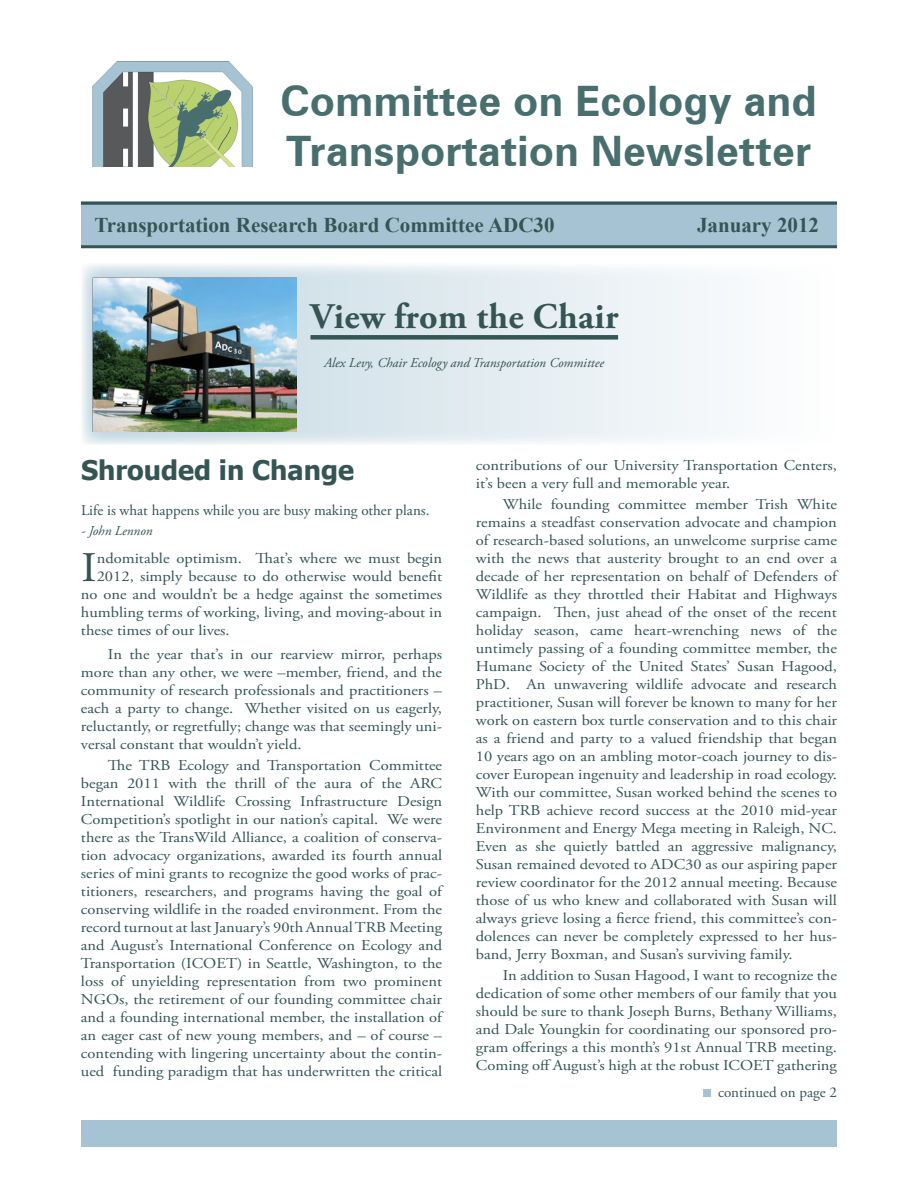
<style>
.page{position:relative;width:918px;height:1188px;background:#fff}
.page>*{position:absolute;margin:0;border:0;box-sizing:border-box;transform-origin:0 0}
.t1{font:42.15px "Adobe Garamond Pro";color:#355454;scale:1.1 1}
.t2{font:700 42px/50.4px "Zurich BT";color:#496e6e}
.t3{font:700 36px "Adobe Garamond Pro";letter-spacing:.01em;color:#355454}
.t4{font:700 27px "Tahoma";color:#355454}
.t5{font:700 21px "Times New Roman";color:#355454}
.t6{font:15px/18px "Adobe Garamond Pro";color:#355454;text-align:justify;scale:1.1 1}
.t7{font:15px "Adobe Garamond Pro";color:#355454}
.t8{font:italic 13.5px "Adobe Garamond Pro";color:#355454}
</style>
<div class="page">
<img style="left:92px;top:62px;width:161px;height:105px">
<div style="left:81px;top:201px;width:756px;height:45px;background:#a5c3d2"></div>
<hr style="left:81px;top:202px;width:756px;height:3px;background:#355454">
<hr style="left:81px;top:245px;width:756px;height:3px;background:#355454">
<div style="left:81px;top:1120px;width:756px;height:28px;background:#a5c3d2"></div>
<div style="left:703px;top:1089px;width:8px;height:8px;background:#a5c3d2"></div>
<div style="left:81px;top:264px;width:756px;height:181px;background:linear-gradient(to right,#cfdfe8,#fafbfc)"></div>
<img style="left:92px;top:278px;width:205px;height:154px">
<div style="left:310px;top:335px;width:308px;height:5px;background:#355454"></div>
<h2 class="t2" style="left:280px;top:75px;width:538px">Committee on Ecology and<br>Transportation Newsletter</h2>
<h3 class="t5" style="left:94px;top:211px;width:462px">Transportation Research Board Committee ADC30</h3>
<h3 class="t5" style="left:697px;top:211px;width:123px">January 2012</h3>
<h3 class="t3" style="left:310px;top:296px;width:309px">View from the Chair</h3>
<p class="t8" style="left:324px;top:355px;width:282px">Alex Levy, Chair Ecology and Transportation Committee</p>
<h3 class="t4" style="left:81px;top:451px;width:275px">Shrouded in Change</h3>
<p class="t7" style="left:81px;top:501px;width:350px">Life is what happens while you are busy making other plans.</p>
<p class="t8" style="left:81px;top:522px;width:73px">- John Lennon</p>
<h1 class="t1" style="left:81px;top:543px;width:16px">I</h1>
<p class="t6" style="left:97px;top:550px;width:316px">ndomitable optimism. That’s where we must begin</p>
<p class="t6" style="left:97px;top:568px;width:316px">2012, simply because to do otherwise would benefit</p>
<p class="t6" style="left:81px;top:586px;width:330px">no one and wouldn’t be a hedge against the sometimes</p>
<p class="t6" style="left:81px;top:604px;width:330px">humbling terms of working, living, and moving-about in</p>
<p class="t6" style="left:81px;top:622px;width:137px">these times of our lives.</p>
<p class="t6" style="left:81px;top:646px;width:330px;text-indent:27px">In the year that’s in our rearview mirror, perhaps more than any other, we were –member, friend, and the community of research professionals and practitioners – each a party to change. Whether visited on us eagerly, reluctantly, or regretfully; change was that seemingly uni&shy;versal constant that wouldn’t yield.</p>
<p class="t6" style="left:81px;top:757px;width:330px;text-indent:27px">The TRB Ecology and Transportation Committee began 2011 with the thrill of the aura of the ARC International Wildlife Crossing Infrastructure Design Competition’s spotlight in our nation’s capital. We were there as the TransWild Alliance, a coalition of conserva&shy;tion advocacy organizations, awarded its fourth annual series of mini grants to recognize the good works of prac&shy;titioners, researchers, and programs having the goal of conserving wildlife in the roaded environment. From the record turnout at last January’s 90th Annual TRB Meeting and August’s International Conference on Ecology and Transportation (ICOET) in Seattle, Washington, to the loss of unyielding representation from two prominent NGOs, the retirement of our founding committee chair and a founding international member, the installation of an eager cast of new young members, and – of course – contending with lingering uncertainty about the contin&shy;ued funding paradigm that has underwritten the critical</p>
<p class="t6" style="left:476px;top:457px;width:330px">contributions of our University Transportation Centers, it’s been a very full and memorable year.</p>
<p class="t6" style="left:476px;top:496px;width:330px;text-indent:27px">While founding committee member Trish White remains a steadfast conservation advocate and champion of research-based solutions, an unwelcome surprise came with the news that austerity brought to an end over a decade of her representation on behalf of Defenders of Wildlife as they throttled their Habitat and Highways campaign. Then, just ahead of the onset of the recent holiday season, came heart-wrenching news of the untimely passing of a founding committee member, the Humane Society of the United States’ Susan Hagood, PhD. An unwavering wildlife advocate and research practitioner, Susan will forever be known to many for her work on eastern box turtle conservation and to this chair as a friend and party to a valued friendship that began 10 years ago on an ambling motor-coach journey to dis&shy;cover European ingenuity and leadership in road ecology.<br>With our committee, Susan worked behind the scenes to help TRB achieve record success at the 2010 mid-year Environment and Energy Mega meeting in Raleigh, NC.<br>Even as she quietly battled an aggressive malignancy, Susan remained devoted to ADC30 as our aspiring paper review coordinator for the 2012 annual meeting. Because those of us who knew and collaborated with Susan will always grieve losing a fierce friend, this committee’s con&shy;dolences can never be completely expressed to her hus&shy;band, Jerry Boxman, and Susan’s surviving family.</p>
<p class="t6" style="left:476px;top:967px;width:330px;text-indent:27px">In addition to Susan Hagood, I want to recognize the dedication of some other members of our family that you should be sure to thank Joseph Burns, Bethany Williams, and Dale Youngkin for coordinating our sponsored pro&shy;gram offerings a this month’s 91st Annual TRB meeting.<br>Coming off August’s high at the robust ICOET gathering</p>
<p class="t7" style="left:718px;top:1083px;width:120px">continued on page 2</p>
</div>
